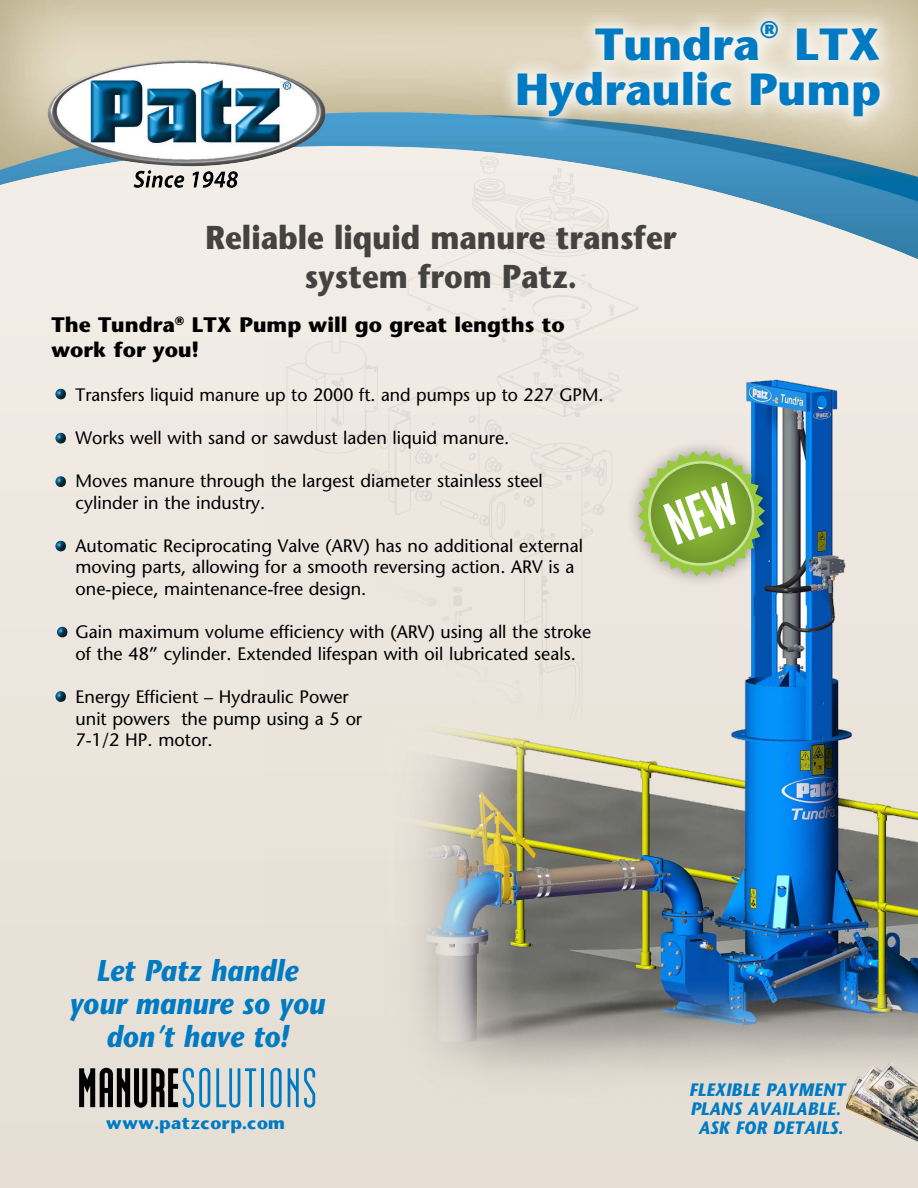
<style>
.page{position:relative;width:918px;height:1188px;background:#fff}
.page>*{position:absolute;margin:0;border:0;box-sizing:border-box;transform-origin:0 0}
.t1{font:700 45px/45px "Stone Sans";color:#007bc3;text-align:right}
.t2{font:700 33px/39.6px "Stone Sans";color:#454341;text-align:center;scale:.89 1}
.t3{font:italic 700 30px/33px "Stone Sans";color:#007bc3;text-align:center;scale:.9 1}
.t4{font:700 24px "Stone Sans";color:#007bc3}
.t5{font:700 21px/25.2px "Stone Sans";color:#000}
.t6{font:18px/21.6px "Stone Sans";color:#000}
.t7{font:italic 700 18px/19.2px "Stone Sans";color:#007bc3;text-align:center;scale:.95 1}
.t8{font:700 16.35px "Stone Sans";color:#007bc3}
</style>
<div class="page">
<img style="left:264px;top:333px;width:654px;height:801px">
<img style="left:0;top:0;width:918px;height:259px">
<div style="left:499px;top:3px;width:399px;height:132px;background:#fff;opacity:.75"></div>
<img style="left:846px;top:1062px;width:72px;height:80px">
<svg style="left:79px;top:1068px;width:131px;height:40px;background:#6c7273"></svg>
<svg style="left:216px;top:1068px;width:40px;height:40px;background:#a1c1d0"></svg>
<hr style="left:261px;top:1068px;width:3px;height:39px;background:#007bc3">
<svg style="left:271px;top:1068px;width:11px;height:40px"></svg>
<svg style="left:288px;top:1068px;width:27px;height:40px"></svg>
<svg style="left:55px;top:389px;width:11px;height:10px"></svg>
<svg style="left:55px;top:476px;width:11px;height:11px"></svg>
<svg style="left:55px;top:541px;width:11px;height:10px"></svg>
<svg style="left:57px;top:627px;width:10px;height:10px"></svg>
<svg style="left:55px;top:433px;width:11px;height:11px"></svg>
<svg style="left:55px;top:691px;width:11px;height:11px"></svg>
<div style="left:624px;top:437px;width:154px;height:153px;background:#000;opacity:.4"></div>
<svg style="left:638px;top:451px;width:127px;height:125px;background:#8eb263"></svg>
<h1 class="t1" style="left:595px;top:21px;width:166px">Tundra</h1>
<h3 class="t4" style="left:760px;top:15px;width:21px">®</h3>
<h1 class="t1" style="left:515px;top:21px;width:367px">LTX<br>Hydraulic Pump</h1>
<h2 class="t2" style="left:206px;top:217px;width:531px">Reliable liquid manure transfer system from Patz.</h2>
<p class="t5" style="left:52px;top:312px;width:515px">The Tundra<sup>®</sup> LTX Pump will go great lengths to work for you!</p>
<p class="t6" style="left:76px;top:383px;width:529px">Transfers liquid manure up to 2000 ft. and pumps up to 227 GPM.</p>
<p class="t6" style="left:76px;top:427px;width:435px">Works well with sand or sawdust laden liquid manure.</p>
<p class="t6" style="left:76px;top:470px;width:469px">Moves manure through the largest diameter stainless steel cylinder in the industry.</p>
<p class="t6" style="left:76px;top:535px;width:509px">Automatic Reciprocating Valve (ARV) has no additional external moving parts, allowing for a smooth reversing action. ARV is a one-piece, maintenance-free design.</p>
<p class="t6" style="left:76px;top:621px;width:517px">Gain maximum volume efficiency with (ARV) using all the stroke of the 48” cylinder. Extended lifespan with oil lubricated seals.</p>
<p class="t6" style="left:76px;top:686px;width:288px">Energy Efficient – Hydraulic Power unit powers the pump using a 5 or<br>7-1/2 HP. motor.</p>
<h3 class="t3" style="left:69px;top:953px;width:285px">Let Patz handle your manure so you don’t have to!</h3>
<p class="t8" style="left:106px;top:1111px;width:180px">www.patzcorp.com</p>
<p class="t7" style="left:689px;top:1079px;width:166px">FLEXIBLE PAYMENT<br>PLANS AVAILABLE.<br>ASK FOR DETAILS.</p>
</div>
